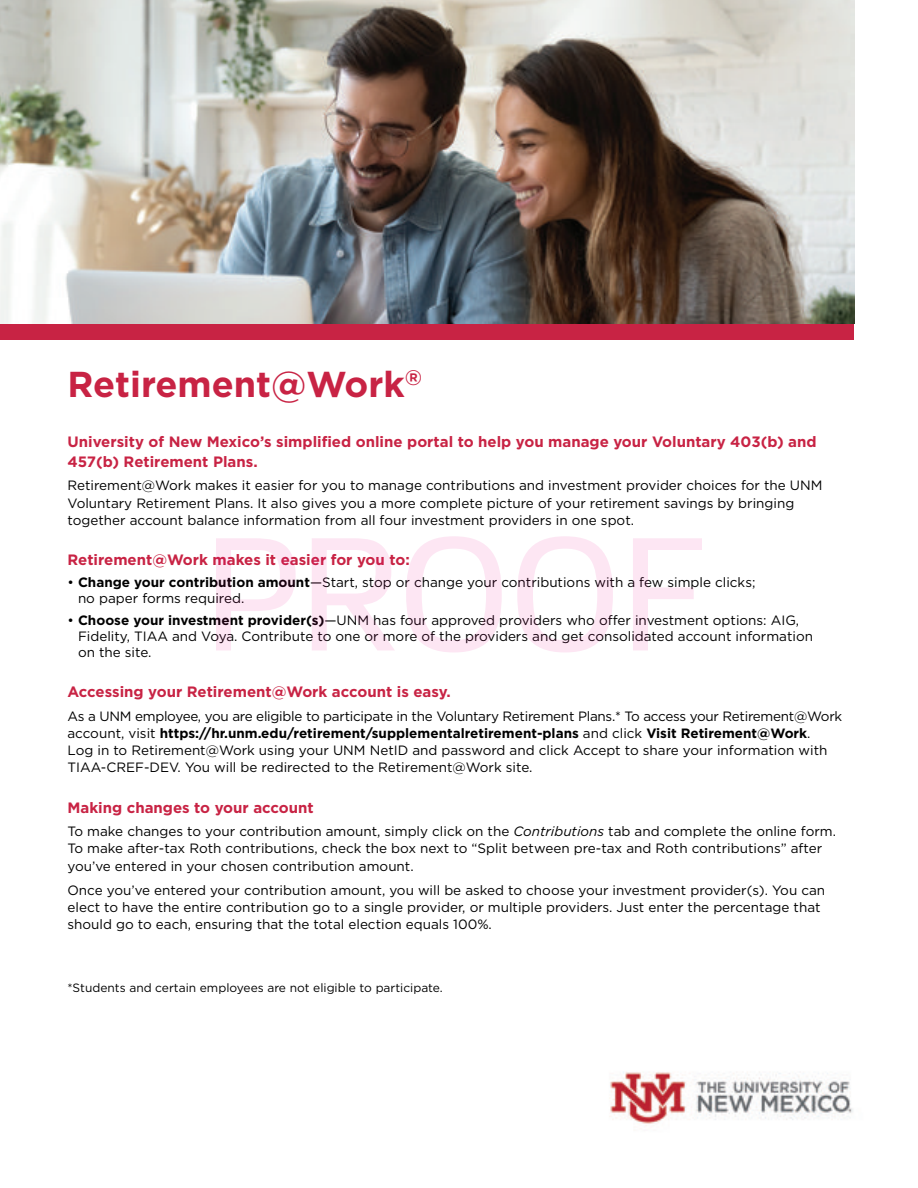
<style>
.page{position:relative;width:918px;height:1188px;background:#fff}
.page>*{position:absolute;margin:0;border:0;box-sizing:border-box;transform-origin:0 0}
.t1{font:700 36px "Gotham";color:#c82344}
.t2{font:700 15px/20.2px "Gotham";color:#c82344}
.t3{font:13.5px/17.2px "Gotham";color:#000}
.t4{font:12px "Gotham";color:#000}
.s1{font-weight:700}
.s2{font-style:italic}
</style>
<div class="page">
<div style="left:0;top:305px;width:854px;height:35px;background:#c82344"></div>
<img style="left:0;top:0;width:854px;height:324px">
<img style="left:609px;top:1071px;width:244px;height:55px">
<svg style="left:216px;top:538px;width:80px;height:112px"></svg>
<svg style="left:312px;top:538px;width:82px;height:112px"></svg>
<svg style="left:406px;top:536px;width:96px;height:116px"></svg>
<svg style="left:517px;top:536px;width:96px;height:116px"></svg>
<svg style="left:633px;top:538px;width:69px;height:112px"></svg>
<h1 class="t1" style="left:68px;top:363px;width:356px">Retirement@Work<sup>®</sup></h1>
<p class="t2" style="left:68px;top:431px;width:751px">University of New Mexico’s simplified online portal to help you manage your Voluntary 403(b) and<br>457(b) Retirement Plans.</p>
<p class="t3" style="left:68px;top:477px;width:757px">Retirement@Work makes it easier for you to manage contributions and investment provider choices for the UNM<br>Voluntary Retirement Plans. It also gives you a more complete picture of your retirement savings by bringing together account balance information from all four investment providers in one spot.</p>
<p class="t2" style="left:68px;top:550px;width:344px">Retirement@Work makes it easier for you to:</p>
<p class="t3" style="left:78px;top:574px;width:679px;line-height:15.8px;text-indent:-11px">• <span class="s1">Change your contribution amount</span>—Start, stop or change your contributions with a few simple clicks; no paper forms required.</p>
<p class="t3" style="left:78px;top:612px;width:737px;line-height:15.8px;text-indent:-11px">• <span class="s1">Choose your investment provider(s)</span>—UNM has four approved providers who offer investment options: AIG,<br>Fidelity, TIAA and Voya. Contribute to one or more of the providers and get consolidated account information on the site.</p>
<p class="t2" style="left:68px;top:682px;width:385px">Accessing your Retirement@Work account is easy.</p>
<p class="t3" style="left:68px;top:707px;width:776px">As a UNM employee, you are eligible to participate in the Voluntary Retirement Plans.* To access your Retirement@Work account, visit <span class="s1">https://hr.unm.edu/retirement/supplementalretirement-plans</span> and click <span class="s1">Visit Retirement@Work</span>.<br>Log in to Retirement@Work using your UNM NetID and password and click Accept to share your information with TIAA-CREF-DEV. You will be redirected to the Retirement@Work site.</p>
<p class="t2" style="left:68px;top:797px;width:248px">Making changes to your account</p>
<p class="t3" style="left:68px;top:822px;width:770px">To make changes to your contribution amount, simply click on the <span class="s2">Contributions</span> tab and complete the online form.<br>To make after-tax Roth contributions, check the box next to “Split between pre-tax and Roth contributions” after you’ve entered in your chosen contribution amount.</p>
<p class="t3" style="left:68px;top:881px;width:759px">Once you’ve entered your contribution amount, you will be asked to choose your investment provider(s). You can elect to have the entire contribution go to a single provider, or multiple providers. Just enter the percentage that should go to each, ensuring that the total election equals 100%.</p>
<p class="t4" style="left:68px;top:981px;width:377px">*Students and certain employees are not eligible to participate.</p>
</div>
